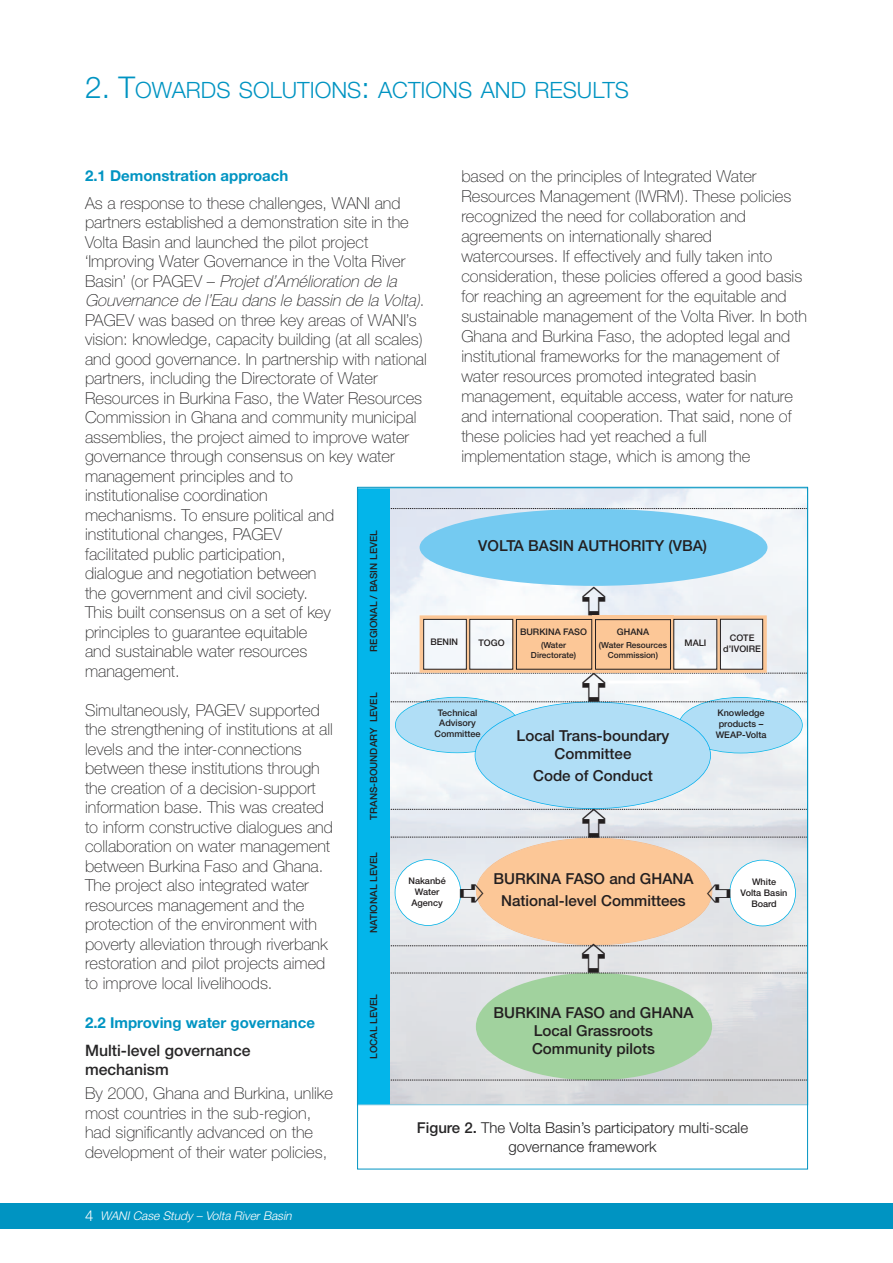
<style>
.page{position:relative;width:893px;height:1263px;background:#fff}
.page>*{position:absolute;margin:0;border:0;box-sizing:border-box;transform-origin:0 0}
.t1{font:300 22.5px "Helvetica Neue LT Std";color:#0094c2}
.t2{font:100 16.5px/19.5px "Helvetica Neue LT Std";color:#272627}
.t3{font:500 15.75px/19.5px "Helvetica Neue LT Std";color:#272627}
.t4{font:500 15.15px/18.1px "Helvetica Neue LT Std";color:#231f20;text-align:center}
.t5{font:300 15px/19.5px "Helvetica Neue LT Std";color:#272627;text-align:center}
.t6{font:700 15px "Helvetica Neue LT Std";color:#0094c2}
.t7{font:italic 300 12px "Helvetica Neue LT Std";color:#fff}
.t8{font:500 9.9px "Helvetica Neue LT Std";color:#231f20}
.t9{font:500 9.15px/10.9px "Helvetica Neue LT Std";color:#231f20;text-align:center}
.t10{font:500 8.4px/10.1px "Helvetica Neue LT Std";color:#231f20;text-align:center}
.s1{font-size:30px}
.s2{font-style:italic}
.s3{font-weight:500}
.s4{font-style:normal;font-size:15px}
</style>
<div class="page">
<div style="left:0;top:1203px;width:893px;height:26px;background:#0094c2"></div>
<img style="left:389px;top:490px;width:417px;height:613px">
<div style="left:358px;top:488px;width:31px;height:616px;background:#03b5ea"></div>
<svg style="left:389px;top:508px;width:418px;height:573px"></svg>
<h1 class="t1" style="left:85px;top:82px;width:545px"><span class="s1">2. T</span>OWARDS SOLUTIONS<span class="s1">:</span> ACTIONS AND RESULTS</h1>
<p class="t2" style="left:461px;top:168px;width:347px;line-height:20px">based on the principles of Integrated Water Resources Management (IWRM). These policies recognized the need for collaboration and agreements on internationally shared watercourses. If effectively and fully taken into consideration, these policies offered a good basis for reaching an agreement for the equitable and sustainable management of the Volta River. In both Ghana and Burkina Faso, the adopted legal and institutional frameworks for the management of water resources promoted integrated basin management, equitable access, water for nature and international cooperation. That said, none of these policies had yet reached a full implementation stage, which is among the</p>
<p class="t6" style="left:85px;top:170px;width:205px">2.1 Demonstration approach</p>
<p class="t2" style="left:85px;top:195px;width:343px">As a response to these challenges, WANI and partners established a demonstration site in the Volta Basin and launched the pilot project ‘Improving Water Governance in the Volta River Basin’ (or PAGEV – <span class="s2">Projet d’Amélioration de la Gouvernance de l’Eau dans le bassin de la Volta)</span>.<br>PAGEV was based on three key areas of WANI’s vision: knowledge, capacity building (at all scales) and good governance. In partnership with national partners, including the Directorate of Water Resources in Burkina Faso, the Water Resources Commission in Ghana and community municipal assemblies, the project aimed to improve water governance through consensus on key water management principles and to<br>institutionalise coordination<br>mechanisms. To ensure political and<br>institutional changes, PAGEV<br>facilitated public participation,<br>dialogue and negotiation between<br>the government and civil society.<br>This built consensus on a set of key<br>principles to guarantee equitable<br>and sustainable water resources<br>management.</p>
<p class="t2" style="left:85px;top:702px;width:249px">Simultaneously, PAGEV supported the strengthening of institutions at all levels and the inter-connections between these institutions through the creation of a decision-support information base. This was created to inform constructive dialogues and collaboration on water management between Burkina Faso and Ghana.<br>The project also integrated water resources management and the protection of the environment with poverty alleviation through riverbank restoration and pilot projects aimed to improve local livelihoods.</p>
<p class="t6" style="left:85px;top:1017px;width:232px">2.2 Improving water governance</p>
<p class="t3" style="left:85px;top:1042px;width:167px">Multi-level governance mechanism</p>
<p class="t2" style="left:85px;top:1085px;width:250px">By 2000, Ghana and Burkina, unlike most countries in the sub-region, had significantly advanced on the development of their water policies,</p>
<p class="t8" style="left:370px;top:651px;width:123px;rotate:-90deg">REGIONAL / BASIN LEVEL</p>
<p class="t4" style="left:478px;top:538px;width:230px">VOLTA BASIN AUTHORITY (VBA)</p>
<p class="t9" style="left:617px;top:627px;width:34px">GHANA</p>
<p class="t10" style="left:599px;top:640px;width:70px">(Water Resources<br>Commission)</p>
<p class="t9" style="left:520px;top:627px;width:69px">BURKINA FASO</p>
<p class="t10" style="left:531px;top:640px;width:47px">(Water<br>Directorate)</p>
<p class="t9" style="left:685px;top:638px;width:23px">MALI</p>
<p class="t9" style="left:723px;top:633px;width:39px">COTE d’IVOIRE</p>
<p class="t9" style="left:430px;top:637px;width:29px">BENIN</p>
<p class="t9" style="left:478px;top:638px;width:28px">TOGO</p>
<p class="t8" style="left:370px;top:820px;width:129px;rotate:-90deg">TRANS-BOUNDARY LEVEL</p>
<p class="t8" style="left:370px;top:933px;width:82px;rotate:-90deg">NATIONAL LEVEL</p>
<p class="t9" style="left:434px;top:708px;width:48px">Technical<br>Advisory<br>Committee</p>
<p class="t9" style="left:716px;top:708px;width:52px">Knowledge products –<br>WEAP-Volta</p>
<p class="t4" style="left:517px;top:728px;width:154px">Local Trans-boundary<br>Committee</p>
<p class="t4" style="left:533px;top:768px;width:121px">Code of Conduct</p>
<p class="t4" style="left:493px;top:869px;width:202px;line-height:22.5px">BURKINA FASO and GHANA<br>National-level Committees</p>
<p class="t9" style="left:408px;top:876px;width:39px">Nakanbé<br>Water<br>Agency</p>
<p class="t9" style="left:741px;top:877px;width:48px">White<br>Volta Basin<br>Board</p>
<p class="t8" style="left:370px;top:1059px;width:66px;rotate:-90deg">LOCAL LEVEL</p>
<p class="t4" style="left:493px;top:1004px;width:202px">BURKINA FASO and GHANA<br>Local Grassroots<br>Community pilots</p>
<p class="t5" style="left:417px;top:1119px;width:333px"><span class="s3">Figure 2.</span> The Volta Basin’s participatory multi-scale governance framework</p>
<p class="t7" style="left:85px;top:1211px;width:210px"><span class="s4">4</span> WANI Case Study – Volta River Basin</p>
</div>
